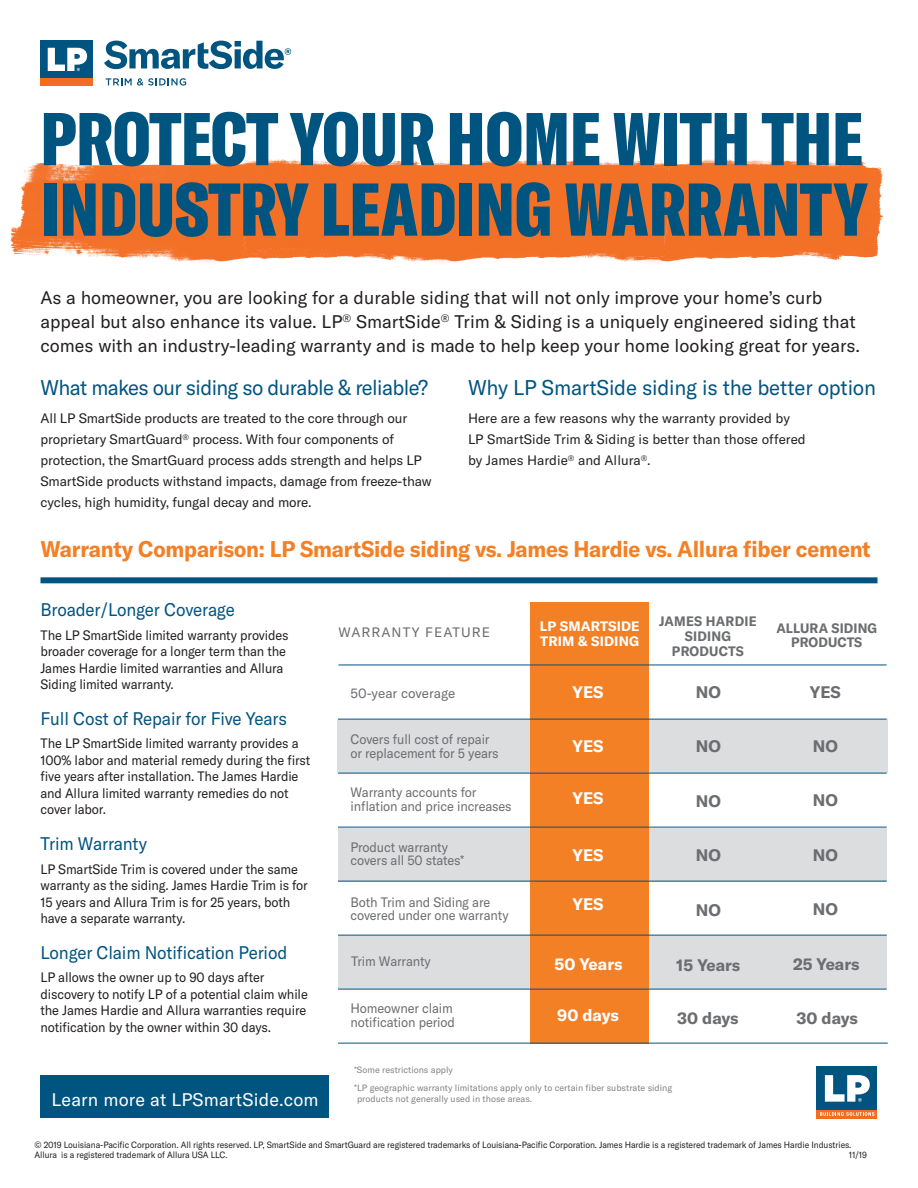
<style>
.page{position:relative;width:918px;height:1188px;background:#fff}
.page>*{position:absolute;margin:0;border:0;box-sizing:border-box;transform-origin:0 0}
.t1{font:900 extra-condensed 73.5px/70.5px "GT America";color:#005480}
.t2{font:700 22.35px "GT America";letter-spacing:-.01em;color:#f48026;scale:.95 1}
.t3{font:21px "GT America";letter-spacing:-.02em;color:#005480}
.t4{font:18px/24px "GT America";color:#231f20}
.t5{font:18px "GT America";letter-spacing:-.01em;color:#005480;scale:.95 1}
.t6{font:18px "GT America";letter-spacing:.01em;color:#fff}
.t7{font:700 16.5px "GT America";color:#6c6d70}
.t8{font:700 16.5px "GT America";color:#fff}
.t9{font:13.5px/16.5px "GT America";letter-spacing:-.01em;color:#231f20;scale:.95 1}
.t10{font:13.5px/21px "GT America";letter-spacing:-.01em;color:#231f20}
.t11{font:13.5px/13.5px "GT America";letter-spacing:-.01em;color:#6c6d70;scale:.95 1}
.t12{font:700 13.5px/15px "GT America";letter-spacing:.015em;color:#6c6d70;text-align:center;scale:.95 1}
.t13{font:700 13.5px/15px "GT America";letter-spacing:.01em;color:#fff}
.t14{font:13.5px "GT America";letter-spacing:.075em;color:#6c6d70}
.t15{font:13.5px "GT America";letter-spacing:-.01em;color:#6c6d70}
.t16{font:9px/10.5px "GT America";letter-spacing:-.01em;color:#231f20;scale:.95 1}
.t17{font:9px/10.5px "GT America";color:#808285}
</style>
<div class="page">
<div style="left:338px;top:719px;width:550px;height:54px;background:#dcdddf"></div>
<div style="left:338px;top:828px;width:549px;height:54px;background:#dcdddf"></div>
<div style="left:338px;top:935px;width:549px;height:54px;background:#dcdddf"></div>
<div style="left:530px;top:602px;width:119px;height:442px;background:#f48026"></div>
<div style="left:41px;top:1075px;width:288px;height:43px;background:#005480"></div>
<div style="left:40px;top:577px;width:838px;height:6px;background:#005480"></div>
<hr style="left:338px;top:719px;width:549px;height:1px;background:#005480">
<hr style="left:338px;top:665px;width:549px;height:1px;background:#005480">
<hr style="left:338px;top:827px;width:549px;height:1px;background:#005480">
<hr style="left:338px;top:935px;width:549px;height:1px;background:#005480">
<hr style="left:338px;top:773px;width:549px;height:1px;background:#005480">
<div style="left:817px;top:1067px;width:60px;height:43px;background:#005480"></div>
<div style="left:817px;top:1110px;width:60px;height:8px;background:#f36c21"></div>
<svg style="left:825px;top:1075px;width:45px;height:27px"></svg>
<svg style="left:820px;top:1112px;width:54px;height:4px"></svg>
<div style="left:40px;top:40px;width:53px;height:38px;background:#005480"></div>
<div style="left:40px;top:78px;width:53px;height:7px;background:#f36c21"></div>
<svg style="left:48px;top:48px;width:39px;height:23px"></svg>
<svg style="left:106px;top:78px;width:80px;height:8px"></svg>
<svg style="left:104px;top:41px;width:187px;height:28px"></svg>
<hr style="left:338px;top:1043px;width:550px;height:1px;background:#005480">
<img style="left:684px;top:159px;width:199px;height:102px">
<img style="left:10px;top:163px;width:179px;height:99px">
<img style="left:189px;top:159px;width:495px;height:104px">
<hr style="left:338px;top:881px;width:549px;height:1px;background:#005480">
<hr style="left:338px;top:989px;width:549px;height:1px;background:#005480">
<p class="t1" style="left:40px;top:103px;width:829px">PROTECT YOUR HOME WITH THE<br>INDUSTRY LEADING WARRANTY</p>
<p class="t4" style="left:40px;top:285px;width:821px">As a homeowner, you are looking for a durable siding that will not only improve your home’s curb appeal but also enhance its value. LP<sup>®</sup> SmartSide<sup>®</sup> Trim &amp; Siding is a uniquely engineered siding that comes with an industry-leading warranty and is made to help keep your home looking great for years.</p>
<p class="t3" style="left:40px;top:376px;width:389px">What makes our siding so durable &amp; reliable?</p>
<p class="t10" style="left:40px;top:408px;width:393px">All LP SmartSide products are treated to the core through our proprietary SmartGuard<sup>®</sup> process. With four components of protection, the SmartGuard process adds strength and helps LP SmartSide products withstand impacts, damage from freeze-thaw cycles, high humidity, fungal decay and more.</p>
<p class="t3" style="left:468px;top:376px;width:410px">Why LP SmartSide siding is the better option</p>
<p class="t10" style="left:468px;top:408px;width:339px">Here are a few reasons why the warranty provided by<br>LP SmartSide Trim &amp; Siding is better than those offered by James Hardie<sup>®</sup> and Allura<sup>®</sup>.</p>
<p class="t2" style="left:40px;top:535px;width:875px">Warranty Comparison: LP SmartSide siding vs. James Hardie vs. Allura fiber cement</p>
<p class="t5" style="left:41px;top:599px;width:206px">Broader/Longer Coverage</p>
<p class="t9" style="left:41px;top:627px;width:263px">The LP SmartSide limited warranty provides broader coverage for a longer term than the James Hardie limited warranties and Allura Siding limited warranty.</p>
<p class="t5" style="left:41px;top:708px;width:261px">Full Cost of Repair for Five Years</p>
<p class="t9" style="left:41px;top:735px;width:286px">The LP SmartSide limited warranty provides a 100% labor and material remedy during the first five years after installation. The James Hardie and Allura limited warranty remedies do not cover labor.</p>
<p class="t5" style="left:41px;top:833px;width:114px">Trim Warranty</p>
<p class="t9" style="left:41px;top:861px;width:283px">LP SmartSide Trim is covered under the same warranty as the siding. James Hardie Trim is for 15 years and Allura Trim is for 25 years, both have a separate warranty.</p>
<p class="t5" style="left:41px;top:942px;width:261px">Longer Claim Notification Period</p>
<p class="t9" style="left:41px;top:969px;width:283px">LP allows the owner up to 90 days after discovery to notify LP of a potential claim while the James Hardie and Allura warranties require notification by the owner within 30 days.</p>
<p class="t14" style="left:338px;top:624px;width:153px">WARRANTY FEATURE</p>
<p class="t12" style="left:659px;top:613px;width:104px">JAMES HARDIE<br>SIDING<br>PRODUCTS</p>
<p class="t15" style="left:350px;top:685px;width:106px">50-year coverage</p>
<p class="t11" style="left:350px;top:733px;width:158px">Covers full cost of repair or replacement for 5 years</p>
<p class="t11" style="left:350px;top:786px;width:171px">Warranty accounts for inflation and price increases</p>
<p class="t11" style="left:350px;top:840px;width:121px">Product warranty covers all 50 states*</p>
<p class="t11" style="left:350px;top:895px;width:168px">Both Trim and Siding are covered under one warranty</p>
<p class="t7" style="left:696px;top:900px;width:27px">NO</p>
<p class="t13" style="left:540px;top:619px;width:101px">LP SMARTSIDE<br>TRIM &amp; SIDING</p>
<p class="t8" style="left:573px;top:682px;width:32px">YES</p>
<p class="t7" style="left:696px;top:682px;width:27px">NO</p>
<p class="t8" style="left:573px;top:736px;width:32px">YES</p>
<p class="t8" style="left:573px;top:787px;width:32px">YES</p>
<p class="t7" style="left:696px;top:736px;width:27px">NO</p>
<p class="t7" style="left:696px;top:790px;width:27px">NO</p>
<p class="t8" style="left:573px;top:845px;width:32px">YES</p>
<p class="t7" style="left:696px;top:845px;width:27px">NO</p>
<p class="t8" style="left:573px;top:894px;width:32px">YES</p>
<p class="t12" style="left:776px;top:621px;width:108px;line-height:13.5px">ALLURA SIDING<br>PRODUCTS</p>
<p class="t7" style="left:810px;top:682px;width:32px">YES</p>
<p class="t7" style="left:813px;top:736px;width:27px">NO</p>
<p class="t7" style="left:813px;top:790px;width:27px">NO</p>
<p class="t7" style="left:813px;top:845px;width:27px">NO</p>
<p class="t7" style="left:813px;top:899px;width:27px">NO</p>
<p class="t11" style="left:351px;top:955px;width:86px">Trim Warranty</p>
<p class="t8" style="left:555px;top:954px;width:69px">50 Years</p>
<p class="t7" style="left:676px;top:955px;width:66px">15 Years</p>
<p class="t7" style="left:793px;top:954px;width:68px">25 Years</p>
<p class="t11" style="left:350px;top:1002px;width:112px">Homeowner claim notification period</p>
<p class="t8" style="left:557px;top:1005px;width:63px">90 days</p>
<p class="t7" style="left:677px;top:1008px;width:63px">30 days</p>
<p class="t7" style="left:797px;top:1008px;width:63px">30 days</p>
<p class="t17" style="left:354px;top:1065px;width:100px">*Some restrictions apply</p>
<p class="t17" style="left:357px;top:1083px;width:317px;text-indent:-3px">*LP geographic warranty limitations apply only to certain fiber substrate siding products not generally used in those areas.</p>
<p class="t6" style="left:52px;top:1089px;width:268px">Learn more at LPSmartSide.com</p>
<p class="t16" style="left:34px;top:1139px;width:862px">© 2019 Louisiana-Pacific Corporation. All rights reserved. LP, SmartSide and SmartGuard are registered trademarks of Louisiana-Pacific Corporation. James Hardie is a registered trademark of James Hardie Industries.<br>Allura is a registered trademark of Allura USA LLC.</p>
<p class="t16" style="left:849px;top:1150px;width:21px">11/19</p>
</div>
